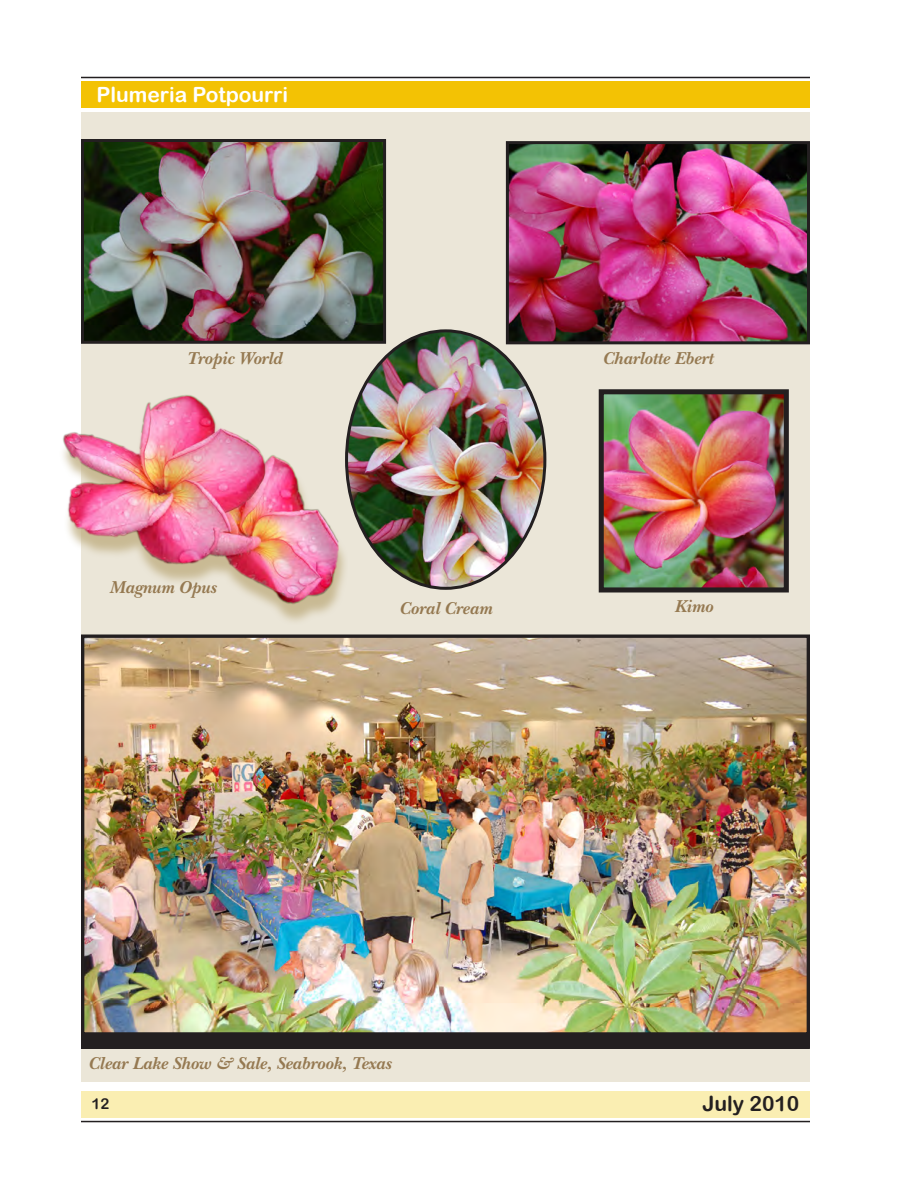
<style>
.page{position:relative;width:918px;height:1188px;background:#fff}
.page>*{position:absolute;margin:0;border:0;box-sizing:border-box;transform-origin:0 0}
.t1{font:21px "Arial Rounded MT Bold";color:#fff}
.t2{font:21px "Arial Rounded MT Bold";color:#231f20}
.Headings_-_16_20{font:italic 700 18px "New Baskerville Std";color:#957951}
.t3{font:15px "Arial Rounded MT Bold";color:#231f20}
</style>
<div class="page">
<div style="left:81px;top:81px;width:729px;height:27px;background:#f3c204"></div>
<div style="left:81px;top:1091px;width:729px;height:27px;background:#faeeb2"></div>
<hr style="left:81px;top:77px;width:729px;height:1px;background:#231f20">
<hr style="left:81px;top:1121px;width:729px;height:1px;background:#231f20">
<div style="left:81px;top:112px;width:729px;height:970px;background:#ebe6d8"></div>
<img style="left:85px;top:638px;width:721px;height:394px">
<div style="left:81px;top:634px;width:729px;height:402px;border:3px solid #231f20"></div>
<div style="left:82px;top:1035px;width:727px;height:13px;background:#231f20"></div>
<div style="left:81px;top:1034px;width:729px;height:15px;border:2px solid #231f20"></div>
<div style="left:57px;top:400px;width:291px;height:225px;background:#beac7e;opacity:.75"></div>
<img style="left:62px;top:395px;width:277px;height:210px">
<img style="left:347px;top:331px;width:198px;height:257px">
<img style="left:510px;top:145px;width:296px;height:195px">
<div style="left:506px;top:141px;width:304px;height:203px;border:3px solid #231f20"></div>
<img style="left:85px;top:143px;width:297px;height:197px">
<div style="left:81px;top:139px;width:305px;height:205px;border:3px solid #231f20"></div>
<img style="left:605px;top:395px;width:178px;height:192px">
<div style="left:599px;top:389px;width:190px;height:204px;border:5px solid #231f20"></div>
<p class="t1" style="left:96px;top:82px;width:193px">Plumeria Potpourri</p>
<p class="Headings_-_16_20" style="left:187px;top:348px;width:97px">Tropic World</p>
<p class="Headings_-_16_20" style="left:109px;top:577px;width:108px">Magnum Opus</p>
<p class="Headings_-_16_20" style="left:399px;top:598px;width:94px">Coral Cream</p>
<p class="Headings_-_16_20" style="left:603px;top:348px;width:112px">Charlotte Ebert</p>
<p class="Headings_-_16_20" style="left:674px;top:595px;width:40px">Kimo</p>
<p class="Headings_-_16_20" style="left:88px;top:1053px;width:304px">Clear Lake Show &amp; Sale, Seabrook, Texas</p>
<p class="t3" style="left:92px;top:1094px;width:19px">12</p>
<p class="t2" style="left:703px;top:1091px;width:98px">July 2010</p>
</div>
